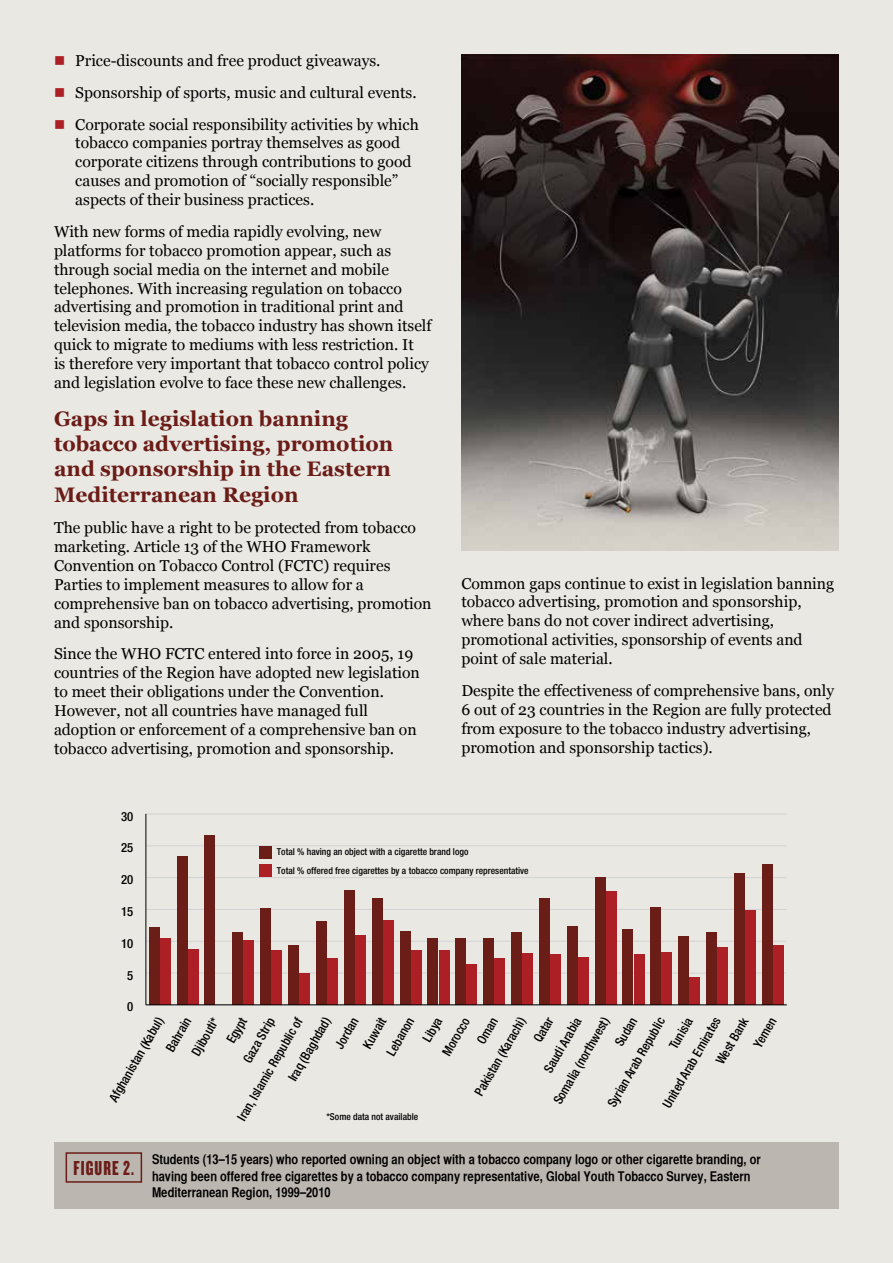
<style>
.page{position:relative;width:893px;height:1263px;background:#e9e8e3}
.page>*{position:absolute;margin:0;border:0;box-sizing:border-box;transform-origin:0 0}
.t1{font:700 21px/25.2px "Georgia";color:#6b1c17}
.t2{font:21px "Knockout 68 Full Featherwt";letter-spacing:.05em;color:#6b1c17}
.t3{font:15.75px/18.9px "Georgia";color:#000}
.t4{font:13.5px/16.2px "Helvetica CY Bold";color:#000}
.t5{font:500 condensed 12.75px/24.2px "Helvetica Neue LT Std";color:#000}
.t6{font:500 condensed 9.45px/18.6px "Helvetica Neue LT Std";color:#010101}
</style>
<div class="page">
<img style="left:461px;top:54px;width:378px;height:496px">
<hr style="left:146px;top:973px;width:641px;height:1px;background:#d1d3d4">
<hr style="left:146px;top:941px;width:641px;height:1px;background:#d1d3d4">
<hr style="left:146px;top:909px;width:641px;height:1px;background:#d1d3d4">
<hr style="left:146px;top:877px;width:641px;height:1px;background:#d1d3d4">
<hr style="left:146px;top:845px;width:641px;height:1px;background:#d1d3d4">
<hr style="left:146px;top:814px;width:641px;height:1px;background:#d1d3d4">
<hr style="left:146px;top:814px;width:1px;height:191px;background:#000">
<div style="left:259px;top:846px;width:13px;height:13px;background:#6b1d17"></div>
<div style="left:259px;top:864px;width:13px;height:13px;background:#ac1f25"></div>
<div style="left:160px;top:938px;width:10px;height:67px;background:#ac1f25"></div>
<div style="left:188px;top:949px;width:10px;height:56px;background:#ac1f25"></div>
<div style="left:244px;top:940px;width:10px;height:65px;background:#ac1f25"></div>
<div style="left:272px;top:950px;width:10px;height:55px;background:#ac1f25"></div>
<div style="left:300px;top:974px;width:10px;height:31px;background:#ac1f25"></div>
<div style="left:328px;top:958px;width:10px;height:47px;background:#ac1f25"></div>
<div style="left:355px;top:935px;width:10px;height:70px;background:#ac1f25"></div>
<div style="left:383px;top:920px;width:10px;height:85px;background:#ac1f25"></div>
<div style="left:411px;top:950px;width:10px;height:55px;background:#ac1f25"></div>
<div style="left:439px;top:950px;width:10px;height:55px;background:#ac1f25"></div>
<div style="left:467px;top:965px;width:10px;height:40px;background:#ac1f25"></div>
<div style="left:495px;top:958px;width:10px;height:47px;background:#ac1f25"></div>
<div style="left:523px;top:953px;width:10px;height:52px;background:#ac1f25"></div>
<div style="left:550px;top:954px;width:10px;height:51px;background:#ac1f25"></div>
<div style="left:578px;top:958px;width:10px;height:47px;background:#ac1f25"></div>
<div style="left:606px;top:891px;width:10px;height:114px;background:#ac1f25"></div>
<div style="left:634px;top:954px;width:10px;height:51px;background:#ac1f25"></div>
<div style="left:662px;top:952px;width:10px;height:53px;background:#ac1f25"></div>
<div style="left:690px;top:977px;width:10px;height:28px;background:#ac1f25"></div>
<div style="left:718px;top:947px;width:10px;height:58px;background:#ac1f25"></div>
<div style="left:745px;top:910px;width:10px;height:95px;background:#ac1f25"></div>
<div style="left:773px;top:946px;width:10px;height:59px;background:#ac1f25"></div>
<div style="left:149px;top:927px;width:10px;height:78px;background:#6b1d17"></div>
<div style="left:177px;top:857px;width:10px;height:148px;background:#6b1d17"></div>
<div style="left:205px;top:836px;width:10px;height:169px;background:#6b1d17"></div>
<div style="left:233px;top:932px;width:10px;height:73px;background:#6b1d17"></div>
<div style="left:261px;top:908px;width:10px;height:97px;background:#6b1d17"></div>
<div style="left:289px;top:946px;width:10px;height:59px;background:#6b1d17"></div>
<div style="left:316px;top:921px;width:10px;height:84px;background:#6b1d17"></div>
<div style="left:344px;top:890px;width:10px;height:115px;background:#6b1d17"></div>
<div style="left:372px;top:898px;width:10px;height:107px;background:#6b1d17"></div>
<div style="left:400px;top:931px;width:10px;height:74px;background:#6b1d17"></div>
<div style="left:428px;top:938px;width:10px;height:67px;background:#6b1d17"></div>
<div style="left:456px;top:938px;width:10px;height:67px;background:#6b1d17"></div>
<div style="left:484px;top:938px;width:10px;height:67px;background:#6b1d17"></div>
<div style="left:511px;top:932px;width:10px;height:73px;background:#6b1d17"></div>
<div style="left:539px;top:898px;width:10px;height:107px;background:#6b1d17"></div>
<div style="left:567px;top:926px;width:10px;height:79px;background:#6b1d17"></div>
<div style="left:595px;top:877px;width:10px;height:128px;background:#6b1d17"></div>
<div style="left:623px;top:930px;width:10px;height:75px;background:#6b1d17"></div>
<div style="left:651px;top:907px;width:10px;height:98px;background:#6b1d17"></div>
<div style="left:679px;top:937px;width:10px;height:68px;background:#6b1d17"></div>
<div style="left:706px;top:932px;width:10px;height:73px;background:#6b1d17"></div>
<div style="left:734px;top:873px;width:10px;height:132px;background:#6b1d17"></div>
<div style="left:762px;top:864px;width:10px;height:141px;background:#6b1d17"></div>
<hr style="left:146px;top:1004px;width:641px;height:1px;background:#000">
<div style="left:54px;top:1142px;width:785px;height:67px;background:#bcb6b0"></div>
<div style="left:66px;top:1152px;width:76px;height:31px;border:2px solid #6b1c17"></div>
<p class="t3" style="left:75px;top:44px;width:345px;line-height:31.7px">Price-discounts and free product giveaways.<br>Sponsorship of sports, music and cultural events.<br>Corporate social responsibility activities by which</p>
<p class="t3" style="left:75px;top:133px;width:338px">tobacco companies portray themselves as good corporate citizens through contributions to good causes and promotion of “socially responsible” aspects of their business practices.</p>
<p class="t3" style="left:54px;top:221px;width:379px">With new forms of media rapidly evolving, new platforms for tobacco promotion appear, such as through social media on the internet and mobile telephones. With increasing regulation on tobacco advertising and promotion in traditional print and television media, the tobacco industry has shown itself quick to migrate to mediums with less restriction. It<br>is therefore very important that tobacco control policy and legislation evolve to face these new challenges.</p>
<h1 class="t1" style="left:54px;top:405px;width:341px">Gaps in legislation banning tobacco advertising, promotion and sponsorship in the Eastern<br>Mediterranean Region</h1>
<p class="t3" style="left:54px;top:518px;width:379px">The public have a right to be protected from tobacco marketing. Article 13 of the WHO Framework Convention on Tobacco Control (FCTC) requires Parties to implement measures to allow for a comprehensive ban on tobacco advertising, promotion and sponsorship.</p>
<p class="t3" style="left:54px;top:644px;width:367px">Since the WHO FCTC entered into force in 2005, 19 countries of the Region have adopted new legislation to meet their obligations under the Convention.<br>However, not all countries have managed full adoption or enforcement of a comprehensive ban on tobacco advertising, promotion and sponsorship.</p>
<p class="t5" style="left:121px;top:804px;width:14px">30</p>
<p class="t3" style="left:461px;top:573px;width:374px">Common gaps continue to exist in legislation banning tobacco advertising, promotion and sponsorship, where bans do not cover indirect advertising, promotional activities, sponsorship of events and point of sale material.</p>
<p class="t3" style="left:461px;top:680px;width:374px">Despite the effectiveness of comprehensive bans, only 6 out of 23 countries in the Region are fully protected from exposure to the tobacco industry advertising, promotion and sponsorship tactics).</p>
<p class="t5" style="left:121px;top:835px;width:14px">25</p>
<p class="t5" style="left:121px;top:867px;width:14px">20</p>
<p class="t5" style="left:121px;top:899px;width:14px">15</p>
<p class="t5" style="left:121px;top:931px;width:14px">10</p>
<p class="t5" style="left:127px;top:963px;width:8px">5</p>
<p class="t5" style="left:127px;top:994px;width:8px">0</p>
<p class="t5" style="left:184px;top:1048px;width:43px;rotate:-60deg">Djibouti*</p>
<p class="t5" style="left:102px;top:1095px;width:97px;rotate:-60deg">Afghanistan (Kabul)</p>
<p class="t5" style="left:159px;top:1045px;width:39px;rotate:-60deg">Bahrain</p>
<p class="t6" style="left:277px;top:842px;width:253px">Total % having an object with a cigarette brand logo<br>Total % offered free cigarettes by a tobacco company representative</p>
<p class="t5" style="left:230px;top:1113px;width:118px;rotate:-60deg">Iran, Islamic Republic of</p>
<p class="t5" style="left:709px;top:1057px;width:53px;rotate:-60deg">West Bank</p>
<p class="t5" style="left:219px;top:1036px;width:29px;rotate:-60deg">Egypt</p>
<p class="t5" style="left:335px;top:1029px;width:35px;text-indent:-14px;rotate:-60deg">Jordan<br>Kuwait</p>
<p class="t5" style="left:546px;top:1097px;width:100px;rotate:-60deg">Somalia (northwest)</p>
<p class="t5" style="left:468px;top:1088px;width:90px;rotate:-60deg">Pakistan (Karachi)</p>
<p class="t5" style="left:281px;top:1074px;width:73px;rotate:-60deg">Iraq (Baghdad)</p>
<p class="t5" style="left:526px;top:1035px;width:28px;rotate:-60deg">Qatar</p>
<p class="t5" style="left:662px;top:1042px;width:36px;rotate:-60deg">Tunisia</p>
<p class="t5" style="left:537px;top:1065px;width:63px;rotate:-60deg">Saudi Arabia</p>
<p class="t5" style="left:415px;top:1034px;width:27px;rotate:-60deg">Libya</p>
<p class="t5" style="left:600px;top:1100px;width:103px;rotate:-60deg">Syrian Arab Republic</p>
<p class="t5" style="left:656px;top:1101px;width:104px;rotate:-60deg">United Arab Emirates</p>
<p class="t5" style="left:435px;top:1049px;width:44px;rotate:-60deg">Morocco</p>
<p class="t5" style="left:236px;top:1055px;width:51px;rotate:-60deg">Gaza Strip</p>
<p class="t5" style="left:746px;top:1040px;width:34px;rotate:-60deg">Yemen</p>
<p class="t5" style="left:608px;top:1039px;width:32px;rotate:-60deg">Sudan</p>
<p class="t5" style="left:470px;top:1037px;width:30px;rotate:-60deg">Oman</p>
<p class="t5" style="left:379px;top:1048px;width:43px;rotate:-60deg">Lebanon</p>
<p class="t6" style="left:326px;top:1107px;width:93px">*Some data not available</p>
<h1 class="t2" style="left:73px;top:1155px;width:62px">FIGURE 2.</h1>
<p class="t4" style="left:152px;top:1151px;width:610px">Students (13–15 years) who reported owning an object with a tobacco company logo or other cigarette branding, or having been offered free cigarettes by a tobacco company representative, Global Youth Tobacco Survey, Eastern<br>Mediterranean Region, 1999–2010</p>
</div>
